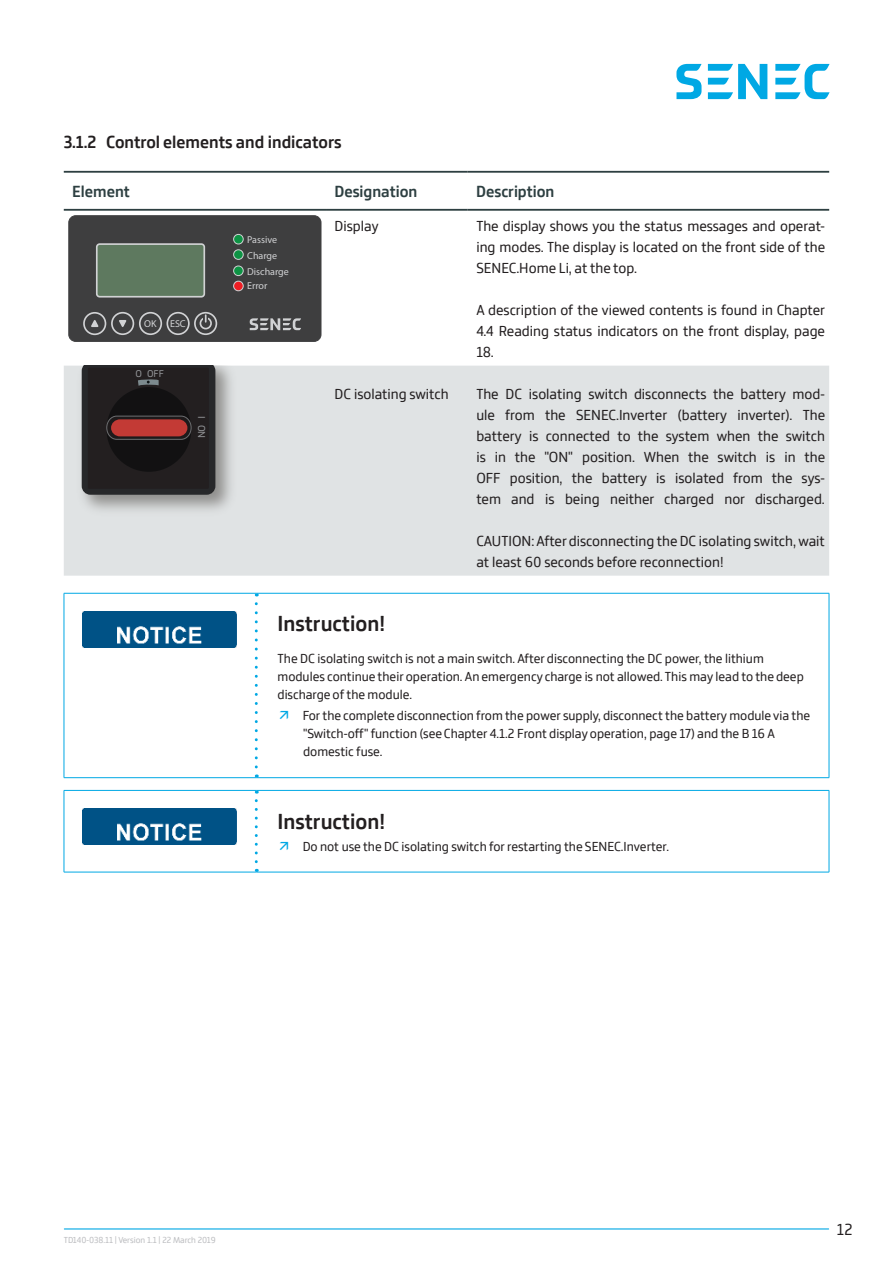
<style>
.page{position:relative;width:893px;height:1263px;background:#fff}
.page>*{position:absolute;margin:0;border:0;box-sizing:border-box;transform-origin:0 0}
.t1{font:700 22.5px "Bronkoh";color:#231f20}
.t2{font:700 18px "Bronkoh";color:#231f20}
.t3{font:700 16.65px "Bronkoh";color:#2d3f41}
.t4{font:16.5px "Bronkoh";color:#231f20}
.t5{font:15px/21px "Bronkoh";color:#231f20;text-align:justify}
.t6{font:13.5px/18px "Bronkoh";color:#231f20}
.t7{font:10.5px "Bronkoh";color:#939598}
.t8{font:10.35px "Bronkoh";color:#939598}
.t9{font:10.05px/15.6px "Myriad Pro";color:#d1d2d4}
.t10{font:9px "Bronkoh";letter-spacing:-.005em;color:#bcbdc0}
</style>
<div class="page">
<hr style="left:64px;top:1228px;width:765px;height:1px;background:#00a8e4">
<svg style="left:676px;top:64px;width:154px;height:35px"></svg>
<div style="left:64px;top:366px;width:765px;height:210px;background:#e0e3e4"></div>
<hr style="left:64px;top:171px;width:262px;height:2px;background:#2d3f41">
<hr style="left:64px;top:209px;width:262px;height:2px;background:#2d3f41">
<hr style="left:326px;top:171px;width:142px;height:2px;background:#2d3f41">
<hr style="left:468px;top:171px;width:361px;height:2px;background:#2d3f41">
<hr style="left:326px;top:209px;width:142px;height:2px;background:#2d3f41">
<hr style="left:468px;top:209px;width:361px;height:2px;background:#2d3f41">
<hr style="left:64px;top:593px;width:192px;height:1px;background:#00a8e4">
<hr style="left:64px;top:593px;width:1px;height:184px;background:#00a8e4">
<hr style="left:64px;top:777px;width:192px;height:1px;background:#00a8e4">
<hr style="left:256px;top:593px;width:573px;height:1px;background:#00a8e4">
<hr style="left:829px;top:593px;width:1px;height:184px;background:#00a8e4">
<hr style="left:256px;top:777px;width:573px;height:1px;background:#00a8e4">
<svg style="left:255px;top:593px;width:3px;height:174px"></svg>
<img style="left:82px;top:611px;width:154px;height:36px">
<hr style="left:64px;top:790px;width:192px;height:1px;background:#00a8e4">
<hr style="left:64px;top:791px;width:1px;height:81px;background:#00a8e4">
<hr style="left:64px;top:872px;width:192px;height:1px;background:#00a8e4">
<hr style="left:256px;top:790px;width:573px;height:1px;background:#00a8e4">
<hr style="left:829px;top:791px;width:1px;height:81px;background:#00a8e4">
<hr style="left:256px;top:872px;width:573px;height:1px;background:#00a8e4">
<svg style="left:255px;top:791px;width:3px;height:71px"></svg>
<img style="left:82px;top:808px;width:154px;height:36px">
<div style="left:69px;top:216px;width:252px;height:125px;background:#3e3e3f;border-radius:7px"></div>
<div style="left:68px;top:215px;width:253px;height:127px;border:1px solid #3e3e3f;border-radius:7px"></div>
<div style="left:97px;top:244px;width:107px;height:53px;background:#5e795f;border-radius:3px"></div>
<div style="left:96px;top:243px;width:109px;height:55px;border:2px solid #d1d2d4;border-radius:3px"></div>
<div style="left:83px;top:312px;width:23px;height:23px;border:2px solid #d1d2d4;border-radius:50%"></div>
<svg style="left:91px;top:320px;width:8px;height:7px"></svg>
<div style="left:111px;top:312px;width:23px;height:23px;border:2px solid #d1d2d4;border-radius:50%"></div>
<svg style="left:119px;top:320px;width:8px;height:7px"></svg>
<div style="left:139px;top:312px;width:23px;height:23px;border:2px solid #d1d2d4;border-radius:50%"></div>
<div style="left:166px;top:312px;width:24px;height:23px;border:2px solid #d1d2d4;border-radius:50%"></div>
<svg style="left:195px;top:313px;width:21px;height:21px"></svg>
<div style="left:194px;top:312px;width:23px;height:23px;border:2px solid #d1d2d4;border-radius:50%"></div>
<div style="left:200px;top:318px;width:11px;height:11px;background:#3e3e3f;border-radius:50%"></div>
<div style="left:200px;top:317px;width:12px;height:12px;border:2px solid #d1d2d4;border-radius:50%"></div>
<svg style="left:204px;top:315px;width:4px;height:7px"></svg>
<div style="left:234px;top:234px;width:9px;height:10px;background:#0d9344;border-radius:50%"></div>
<div style="left:233px;top:234px;width:11px;height:10px;border:1px solid #d1d2d4;border-radius:50%"></div>
<div style="left:234px;top:250px;width:9px;height:9px;background:#0d9344;border-radius:50%"></div>
<div style="left:233px;top:249px;width:11px;height:11px;border:1px solid #d1d2d4;border-radius:50%"></div>
<div style="left:234px;top:266px;width:9px;height:10px;background:#0d9344;border-radius:50%"></div>
<div style="left:233px;top:266px;width:11px;height:10px;border:1px solid #d1d2d4;border-radius:50%"></div>
<div style="left:234px;top:281px;width:9px;height:10px;background:#ee1d23;border-radius:50%"></div>
<div style="left:233px;top:281px;width:11px;height:10px;border:1px solid #d1d2d4;border-radius:50%"></div>
<svg style="left:250px;top:318px;width:51px;height:12px"></svg>
<img style="left:73px;top:366px;width:167px;height:154px">
<svg style="left:82px;top:366px;width:133px;height:129px;background:#2d2121"></svg>
<p class="t2" style="left:64px;top:135px;width:279px">3.1.2 Control elements and indicators</p>
<p class="t3" style="left:72px;top:185px;width:59px">Element</p>
<p class="t3" style="left:334px;top:185px;width:84px">Designation</p>
<p class="t3" style="left:476px;top:185px;width:80px">Description</p>
<p class="t5" style="left:335px;top:216px;width:45px">Display</p>
<p class="t5" style="left:476px;top:216px;width:350px">The display shows you the status messages and operat&shy;ing modes. The display is located on the front side of the SENEC.Home Li, at the top.</p>
<p class="t5" style="left:476px;top:300px;width:350px">A description of the viewed contents is found in Chapter a.a Reading status indicators on the front display, page 18.</p>
<p class="t5" style="left:335px;top:384px;width:116px">DC isolating switch</p>
<p class="t5" style="left:476px;top:384px;width:350px">The DC isolating switch disconnects the battery mod&shy;ule from the SENEC.Inverter (battery inverter). The battery is connected to the system when the switch is in the "ON" position. When the switch is in the OFF position, the battery is isolated from the sys&shy;tem and is being neither charged nor discharged.</p>
<p class="t5" style="left:476px;top:531px;width:350px">CAUTION: After disconnecting the DC isolating switch, wait at least 60 seconds before reconnection!</p>
<p class="t9" style="left:247px;top:233px;width:43px">Passive<br>Charge<br>Discharge</p>
<p class="t9" style="left:247px;top:279px;width:22px">Error</p>
<p class="t9" style="left:144px;top:316px;width:14px">OK</p>
<p class="t9" style="left:170px;top:316px;width:17px">ESC</p>
<p class="t8" style="left:135px;top:370px;width:30px">O OFF</p>
<p class="t7" style="left:206px;top:416px;width:23px;rotate:90deg">I ON</p>
<h1 class="t1" style="left:278px;top:616px;width:109px">Instruction!</h1>
<p class="t6" style="left:278px;top:650px;width:528px">The DC isolating switch is not a main switch. After disconnecting the DC power, the lithium modules continue their operation. An emergency charge is not allowed. This may lead to the deep discharge of the module.</p>
<p class="t6" style="left:303px;top:707px;width:509px">For the complete disconnection from the power supply, disconnect the battery module via the "Switch-off" function (see Chapter a.^._ Front display operation, page ^d) and the B ^c A domestic fuse.</p>
<h1 class="t1" style="left:278px;top:813px;width:109px">Instruction!</h1>
<p class="t6" style="left:303px;top:838px;width:368px">Do not use the DC isolating switch for restarting the SENEC.Inverter.</p>
<p class="t10" style="left:64px;top:1236px;width:154px">TD140-038.11 | Version 1.1 | 22 March 2019</p>
<p class="t4" style="left:837px;top:1222px;width:17px">12</p>
</div>
